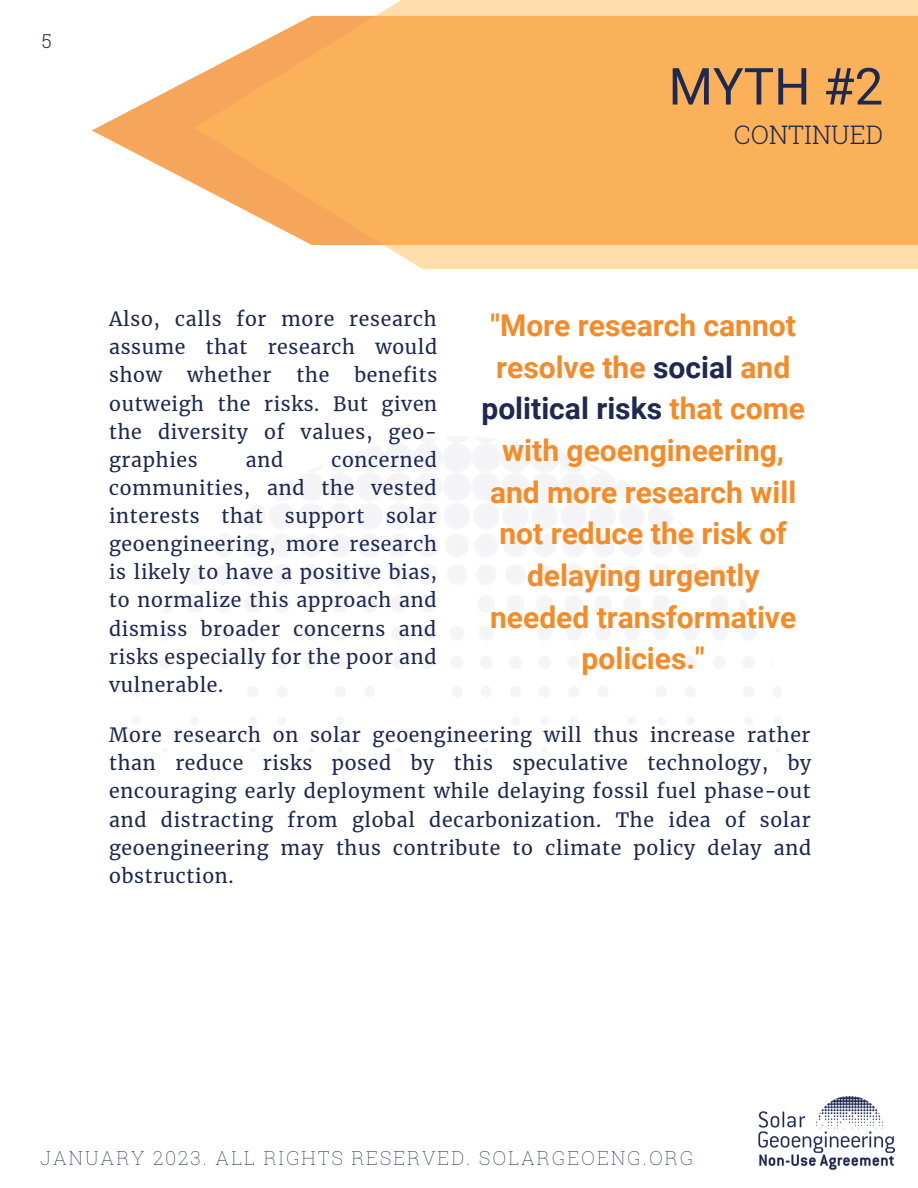
<style>
.page{position:relative;width:918px;height:1188px;background:#fff}
.page>*{position:absolute;margin:0;border:0;box-sizing:border-box;transform-origin:0 0}
.t1{font:51px "Roboto";color:#1e2850}
.t2{font:700 30px/41.7px "Roboto";color:#f48b28;text-align:center}
.t3{font:300 25.5px "Roboto Slab";color:#1e2850}
.t4{font:19.5px/28.2px "Merriweather";letter-spacing:.035em;color:#1e2850;text-align:justify}
.t5{font:100 19.2px "Roboto Slab";letter-spacing:.105em;color:#1e2850}
.t6{font:300 19.2px "Roboto Slab";color:#1e2850}
.s1{color:#1e2850}
</style>
<div class="page">
<svg style="left:92px;top:77px;width:102px;height:107px"></svg>
<svg style="left:194px;top:0;width:724px;height:269px;background:#fabb6f"></svg>
<img style="left:758px;top:1096px;width:136px;height:73px">
<p class="t6" style="left:42px;top:28px;width:12px">5</p>
<h1 class="t1" style="left:668px;top:57px;width:216px">MYTH #2</h1>
<h3 class="t3" style="left:734px;top:117px;width:151px">CONTINUED</h3>
<p class="t4" style="left:109px;top:305px;width:330px">Also, calls for more research assume that research would show</p>
<p class="t4" style="left:109px;top:361px;width:330px;text-indent:245px">benefits outweigh the risks. But given the diversity of values, geo&shy;graphies</p>
<p class="t4" style="left:187px;top:361px;width:86px">whether</p>
<p class="t4" style="left:297px;top:361px;width:34px">the</p>
<p class="t4" style="left:109px;top:446px;width:329px;text-indent:222px">concerned communities, and the vested interests that support solar geoengineering, more research is likely to have a positive bias, to normalize this approach and dismiss broader concerns and risks especially for the poor and vulnerable.</p>
<p class="t4" style="left:246px;top:446px;width:39px">and</p>
<h2 class="t2" style="left:481px;top:305px;width:325px">"More research cannot resolve the <span class="s1">social</span> and <span class="s1">political risks</span> that come with geoengineering, and more research will not reduce the risk of delaying urgently needed transformative policies."</h2>
<p class="t4" style="left:109px;top:721px;width:704px">More research on solar geoengineering will thus increase rather than reduce risks posed by this speculative technology, by encouraging early deployment while delaying fossil fuel phase-out and distracting from global decarbonization. The idea of solar geoengineering may thus contribute to climate policy delay and obstruction.</p>
<p class="t5" style="left:40px;top:1145px;width:654px">JANUARY 2023. ALL RIGHTS RESERVED. SOLARGEOENG.ORG</p>
</div>
